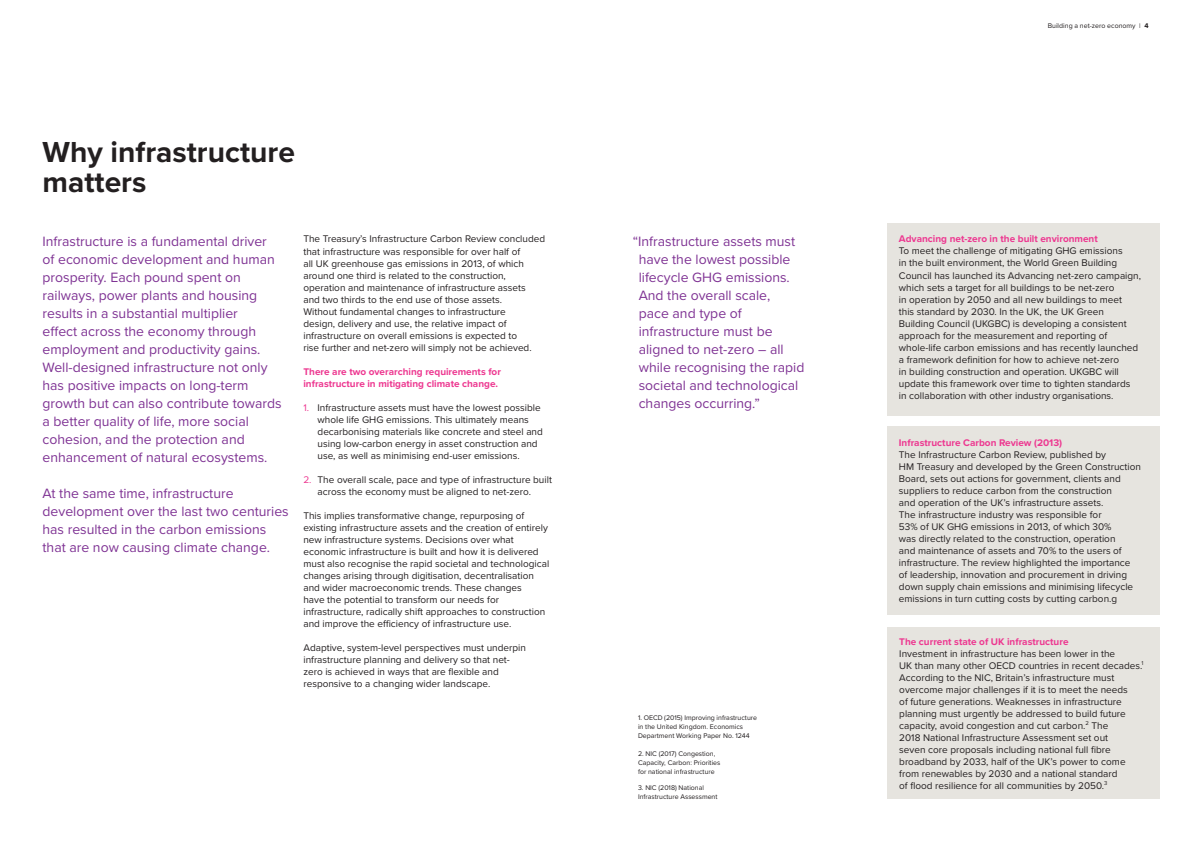
<style>
.page{position:relative;width:1191px;height:842px;background:#fff}
.page>*{position:absolute;margin:0;border:0;box-sizing:border-box;transform-origin:0 0}
.t1{font:700 30px/30px "Proxima Nova";color:#231f20}
.t2{font:14px/18px "Proxima Nova";color:#7f3394}
.t3{font:10px/12px "Proxima Nova";color:#231f20}
.t4{font:700 10px/12px "Proxima Nova";color:#ed3790}
.t5{font:7px/9px "Proxima Nova";color:#231f20}
.s1{color:#ed3790}
.s2{font-weight:300}
.s3{font-weight:700}
</style>
<div class="page">
<div style="left:887px;top:223px;width:272px;height:192px;background:#e6e4df"></div>
<div style="left:887px;top:427px;width:272px;height:188px;background:#e6e4df"></div>
<div style="left:887px;top:627px;width:272px;height:172px;background:#e6e4df"></div>
<h1 class="t1" style="left:43px;top:138px;width:254px">Why infrastructure matters</h1>
<p class="t2" style="left:43px;top:232px;width:241px">Infrastructure is a fundamental driver of economic development and human prosperity. Each pound spent on railways, power plants and housing results in a substantial multiplier<br>effect across the economy through employment and productivity gains.<br>Well-designed infrastructure not only has positive impacts on long-term growth but can also contribute towards a better quality of life, more social cohesion, and the protection and enhancement of natural ecosystems.</p>
<h2 class="t2" style="left:43px;top:484px;width:248px">At the same time, infrastructure development over the last two centuries has resulted in the carbon emissions that are now causing climate change.</h2>
<p class="t3" style="left:303px;top:233px;width:243px">The Treasury’s Infrastructure Carbon Review concluded that infrastructure was responsible for over half of<br>all UK greenhouse gas emissions in 2013, of which around one third is related to the construction, operation and maintenance of infrastructure assets<br>and two thirds to the end use of those assets.<br>Without fundamental changes to infrastructure<br>design, delivery and use, the relative impact of infrastructure on overall emissions is expected to<br>rise further and net-zero will simply not be achieved.</p>
<p class="t4" style="left:303px;top:366px;width:199px">There are two overarching requirements for infrastructure in mitigating climate change.</p>
<p class="t3" style="left:317px;top:401px;width:227px;text-indent:-14px"><span class="s1">1.</span> Infrastructure assets must have the lowest possible whole life GHG emissions. This ultimately means decarbonising materials like concrete and steel and using low-carbon energy in asset construction and use, as well as minimising end-user emissions.</p>
<p class="t3" style="left:317px;top:473px;width:236px;text-indent:-14px"><span class="s1">2.</span> The overall scale, pace and type of infrastructure built across the economy must be aligned to net-zero.</p>
<p class="t3" style="left:303px;top:509px;width:247px">This implies transformative change, repurposing of existing infrastructure assets and the creation of entirely new infrastructure systems. Decisions over what economic infrastructure is built and how it is delivered must also recognise the rapid societal and technological changes arising through digitisation, decentralisation and wider macroeconomic trends. These changes<br>have the potential to transform our needs for infrastructure, radically shift approaches to construction and improve the efficiency of infrastructure use.</p>
<p class="t3" style="left:303px;top:641px;width:224px">Adaptive, system-level perspectives must underpin infrastructure planning and delivery so that net&shy;zero is achieved in ways that are flexible and responsive to a changing wider landscape.</p>
<p class="t2" style="left:638px;top:233px;width:167px;text-indent:-6px">“Infrastructure assets must have the lowest possible lifecycle GHG emissions.<br>And the overall scale,<br>pace and type of infrastructure must be aligned to net-zero – all while recognising the rapid societal and technological changes occurring.”</p>
<p class="t5" style="left:638px;top:714px;width:121px">1. OECD (2015) Improving infrastructure in the United Kingdom. Economics<br>Department Working Paper No. 1244</p>
<p class="t5" style="left:638px;top:749px;width:84px">2. NIC (2017) Congestion,<br>Capacity, Carbon: Priorities for national infrastructure</p>
<p class="t5" style="left:638px;top:783px;width:81px">3. NIC (2018) National<br>Infrastructure Assessment</p>
<p class="t5" style="left:1047px;top:21px;width:102px">Building a net-zero economy <span class="s2">I</span> <span class="s3">4</span></p>
<p class="t4" style="left:899px;top:234px;width:200px">Advancing net-zero in the built environment</p>
<p class="t3" style="left:899px;top:245px;width:244px">To meet the challenge of mitigating GHG emissions<br>in the built environment, the World Green Building Council has launched its Advancing net-zero campaign, which sets a target for all buildings to be net-zero<br>in operation by 2050 and all new buildings to meet<br>this standard by 2030. In the UK, the UK Green Building Council (UKGBC) is developing a consistent approach for the measurement and reporting of whole-life carbon emissions and has recently launched a framework definition for how to achieve net-zero<br>in building construction and operation. UKGBC will update this framework over time to tighten standards<br>in collaboration with other industry organisations.</p>
<p class="t4" style="left:899px;top:437px;width:165px">Infrastructure Carbon Review (2013)</p>
<p class="t3" style="left:899px;top:449px;width:243px">The Infrastructure Carbon Review, published by<br>HM Treasury and developed by the Green Construction Board, sets out actions for government, clients and suppliers to reduce carbon from the construction<br>and operation of the UK’s infrastructure assets.<br>The infrastructure industry was responsible for<br>53% of UK GHG emissions in 2013, of which 30%<br>was directly related to the construction, operation<br>and maintenance of assets and 70% to the users of infrastructure. The review highlighted the importance of leadership, innovation and procurement in driving down supply chain emissions and minimising lifecycle emissions in turn cutting costs by cutting carbon.g</p>
<p class="t4" style="left:899px;top:636px;width:171px">The current state of UK infrastructure</p>
<p class="t3" style="left:899px;top:647px;width:246px">Investment in infrastructure has been lower in the<br>UK than many other OECD countries in recent decades.<sup>1<br></sup>According to the NIC, Britain’s infrastructure must overcome major challenges if it is to meet the needs<br>of future generations. Weaknesses in infrastructure planning must urgently be addressed to build future capacity, avoid congestion and cut carbon.<sup>2</sup> The<br>2018 National Infrastructure Assessment set out<br>seven core proposals including national full fibre broadband by 2033, half of the UK’s power to come from renewables by 2030 and a national standard<br>of flood resilience for all communities by 2050.<sup>3</sup></p>
</div>
